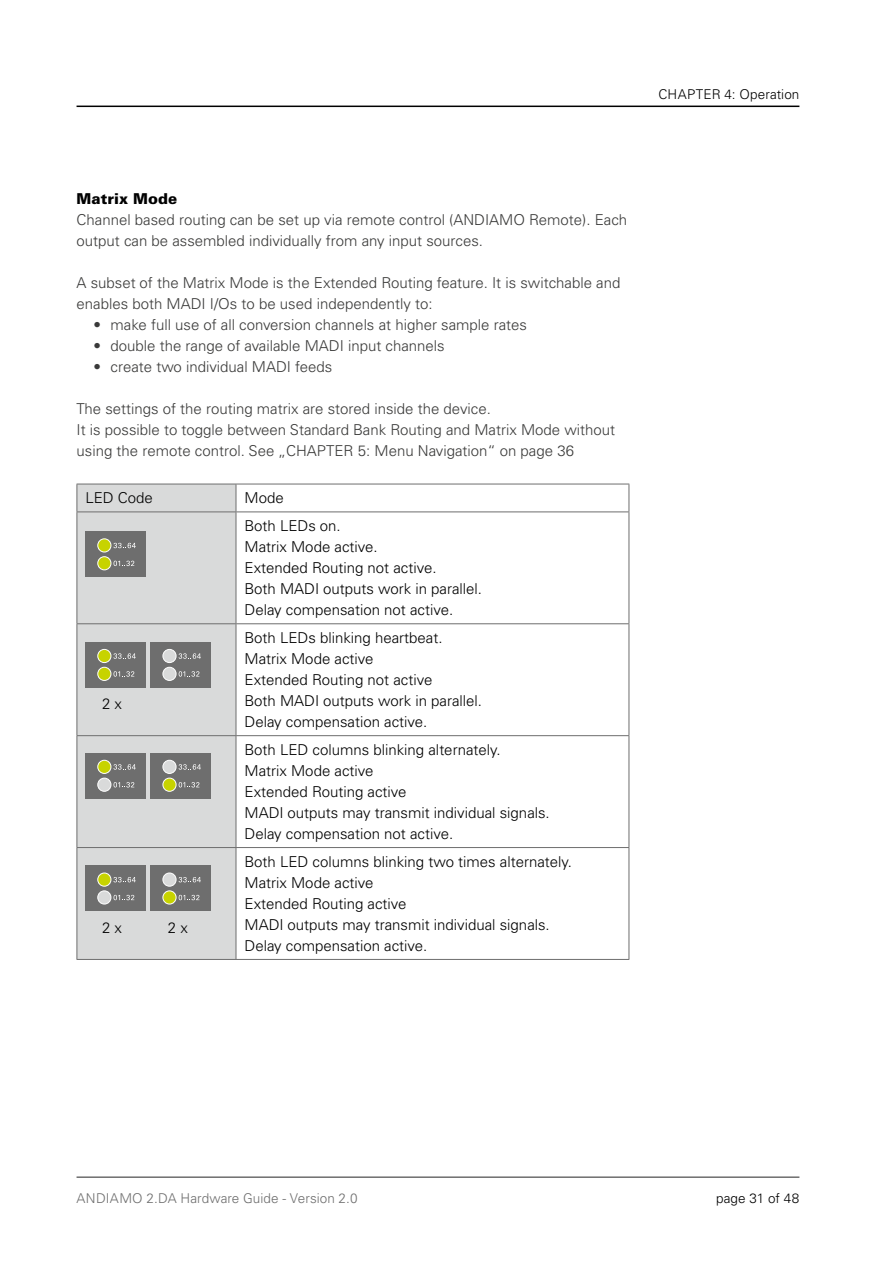
<style>
.page{position:relative;width:893px;height:1263px;background:#fff}
.page>*{position:absolute;margin:0;border:0;box-sizing:border-box;transform-origin:0 0}
.t1{font:300 15px/21px "Univers LT Pro 45";color:#3a3a39}
.t2{font:300 15px/21px "Univers LT Pro 45";color:#000}
.t3{font:900 15px "Univers LT Pro 75";color:#000}
.t4{font:300 13.5px "Univers LT Pro 45";letter-spacing:.005em;color:#6e6e6e}
.t5{font:300 13.5px "Univers LT Pro 45";letter-spacing:.01em;color:#000}
</style>
<div class="page">
<hr style="left:77px;top:1176px;width:722px;height:2px;background:#6e6e6e">
<hr style="left:77px;top:106px;width:722px;height:1px;background:#000">
<div style="left:78px;top:485px;width:158px;height:474px;background:#d9dada"></div>
<svg style="left:77px;top:485px;width:1px;height:26px"></svg>
<hr style="left:77px;top:512px;width:1px;height:111px;background:#6e6e6e">
<hr style="left:77px;top:624px;width:1px;height:111px;background:#6e6e6e">
<hr style="left:77px;top:736px;width:1px;height:111px;background:#6e6e6e">
<hr style="left:77px;top:848px;width:1px;height:111px;background:#6e6e6e">
<svg style="left:236px;top:485px;width:1px;height:26px"></svg>
<hr style="left:236px;top:512px;width:1px;height:111px;background:#6e6e6e">
<hr style="left:236px;top:624px;width:1px;height:111px;background:#6e6e6e">
<hr style="left:236px;top:736px;width:1px;height:111px;background:#6e6e6e">
<hr style="left:236px;top:848px;width:1px;height:111px;background:#6e6e6e">
<svg style="left:629px;top:484px;width:1px;height:27px"></svg>
<hr style="left:629px;top:512px;width:1px;height:111px;background:#6e6e6e">
<hr style="left:629px;top:624px;width:1px;height:111px;background:#6e6e6e">
<hr style="left:629px;top:736px;width:1px;height:111px;background:#6e6e6e">
<hr style="left:629px;top:848px;width:1px;height:111px;background:#6e6e6e">
<hr style="left:77px;top:484px;width:159px;height:1px;background:#6e6e6e">
<hr style="left:77px;top:511px;width:159px;height:1px;background:#6e6e6e">
<hr style="left:77px;top:623px;width:159px;height:1px;background:#6e6e6e">
<hr style="left:77px;top:735px;width:159px;height:1px;background:#6e6e6e">
<hr style="left:77px;top:847px;width:159px;height:1px;background:#6e6e6e">
<hr style="left:77px;top:959px;width:159px;height:1px;background:#6e6e6e">
<hr style="left:236px;top:484px;width:393px;height:1px;background:#6e6e6e">
<hr style="left:236px;top:511px;width:393px;height:1px;background:#6e6e6e">
<hr style="left:236px;top:623px;width:393px;height:1px;background:#6e6e6e">
<hr style="left:236px;top:735px;width:393px;height:1px;background:#6e6e6e">
<hr style="left:236px;top:847px;width:393px;height:1px;background:#6e6e6e">
<hr style="left:236px;top:959px;width:393px;height:1px;background:#6e6e6e">
<div style="left:85px;top:531px;width:61px;height:46px;background:#6e6e6e"></div>
<svg style="left:113px;top:543px;width:23px;height:5px"></svg>
<svg style="left:114px;top:561px;width:20px;height:5px"></svg>
<div style="left:98px;top:539px;width:13px;height:13px;background:#c7d300;border-radius:50%"></div>
<div style="left:97px;top:538px;width:14px;height:14px;border:1px solid #fff;border-radius:50%"></div>
<div style="left:98px;top:557px;width:13px;height:13px;background:#c7d300;border-radius:50%"></div>
<div style="left:97px;top:556px;width:14px;height:14px;border:1px solid #fff;border-radius:50%"></div>
<div style="left:85px;top:642px;width:61px;height:46px;background:#6e6e6e"></div>
<svg style="left:113px;top:653px;width:23px;height:6px"></svg>
<svg style="left:114px;top:671px;width:20px;height:6px"></svg>
<div style="left:98px;top:649px;width:13px;height:14px;background:#c7d300;border-radius:50%"></div>
<div style="left:97px;top:649px;width:14px;height:14px;border:1px solid #fff;border-radius:50%"></div>
<div style="left:98px;top:667px;width:13px;height:13px;background:#c7d300;border-radius:50%"></div>
<div style="left:97px;top:667px;width:14px;height:14px;border:1px solid #fff;border-radius:50%"></div>
<div style="left:151px;top:642px;width:60px;height:46px;background:#6e6e6e"></div>
<svg style="left:179px;top:653px;width:22px;height:6px"></svg>
<svg style="left:179px;top:671px;width:20px;height:6px"></svg>
<div style="left:163px;top:649px;width:13px;height:14px;background:#d9dada;border-radius:50%"></div>
<div style="left:163px;top:649px;width:13px;height:14px;border:1px solid #fff;border-radius:50%"></div>
<div style="left:163px;top:667px;width:13px;height:13px;background:#d9dada;border-radius:50%"></div>
<div style="left:163px;top:667px;width:13px;height:14px;border:1px solid #fff;border-radius:50%"></div>
<div style="left:85px;top:753px;width:61px;height:45px;background:#6e6e6e"></div>
<svg style="left:113px;top:764px;width:23px;height:6px"></svg>
<svg style="left:114px;top:782px;width:20px;height:5px"></svg>
<div style="left:98px;top:760px;width:13px;height:13px;background:#c7d300;border-radius:50%"></div>
<div style="left:97px;top:760px;width:14px;height:14px;border:1px solid #fff;border-radius:50%"></div>
<div style="left:98px;top:778px;width:13px;height:13px;background:#d9dada;border-radius:50%"></div>
<div style="left:97px;top:778px;width:14px;height:14px;border:1px solid #fff;border-radius:50%"></div>
<div style="left:85px;top:866px;width:61px;height:45px;background:#6e6e6e"></div>
<svg style="left:113px;top:877px;width:23px;height:5px"></svg>
<svg style="left:114px;top:895px;width:20px;height:5px"></svg>
<div style="left:98px;top:873px;width:13px;height:13px;background:#c7d300;border-radius:50%"></div>
<div style="left:97px;top:873px;width:14px;height:13px;border:1px solid #fff;border-radius:50%"></div>
<div style="left:98px;top:891px;width:13px;height:13px;background:#d9dada;border-radius:50%"></div>
<div style="left:97px;top:890px;width:14px;height:14px;border:1px solid #fff;border-radius:50%"></div>
<div style="left:151px;top:753px;width:60px;height:45px;background:#6e6e6e"></div>
<svg style="left:179px;top:764px;width:22px;height:6px"></svg>
<svg style="left:179px;top:782px;width:20px;height:5px"></svg>
<div style="left:163px;top:760px;width:13px;height:13px;background:#d9dada;border-radius:50%"></div>
<div style="left:163px;top:760px;width:13px;height:14px;border:1px solid #fff;border-radius:50%"></div>
<div style="left:163px;top:778px;width:13px;height:13px;background:#c7d300;border-radius:50%"></div>
<div style="left:163px;top:778px;width:13px;height:14px;border:1px solid #fff;border-radius:50%"></div>
<div style="left:151px;top:866px;width:60px;height:45px;background:#6e6e6e"></div>
<svg style="left:179px;top:877px;width:22px;height:5px"></svg>
<svg style="left:179px;top:895px;width:20px;height:5px"></svg>
<div style="left:163px;top:873px;width:13px;height:13px;background:#d9dada;border-radius:50%"></div>
<div style="left:163px;top:873px;width:13px;height:13px;border:1px solid #fff;border-radius:50%"></div>
<div style="left:163px;top:891px;width:13px;height:13px;background:#c7d300;border-radius:50%"></div>
<div style="left:163px;top:890px;width:13px;height:14px;border:1px solid #fff;border-radius:50%"></div>
<p class="t5" style="left:658px;top:86px;width:142px">CHAPTER 4: Operation</p>
<p class="t3" style="left:77px;top:189px;width:102px">Matrix Mode</p>
<p class="t1" style="left:77px;top:209px;width:552px">Channel based routing can be set up via remote control (ANDIAMO Remote). Each output can be assembled individually from any input sources.</p>
<p class="t1" style="left:77px;top:272px;width:545px">A subset of the Matrix Mode is the Extended Routing feature. It is switchable and enables both MADI I/Os to be used independently to:</p>
<p class="t1" style="left:94px;top:314px;width:435px">• make full use of all conversion channels at higher sample rates</p>
<p class="t1" style="left:94px;top:335px;width:353px">• double the range of available MADI input channels</p>
<p class="t1" style="left:94px;top:356px;width:240px">• create two individual MADI feeds</p>
<p class="t1" style="left:77px;top:398px;width:540px">The settings of the routing matrix are stored inside the device.<br>It is possible to toggle between Standard Bank Routing and Matrix Mode without using the remote control. See „CHAPTER 5: Menu Navigation“ on page 36</p>
<p class="t2" style="left:85px;top:487px;width:69px">LED Code</p>
<p class="t2" style="left:244px;top:484px;width:98px;line-height:27.9px">Mode<br>Both LEDs on.</p>
<p class="t2" style="left:244px;top:536px;width:239px">Matrix Mode active.<br>Extended Routing not active.<br>Both MADI outputs work in parallel.<br>Delay compensation not active.</p>
<p class="t2" style="left:102px;top:693px;width:22px">2 x</p>
<p class="t2" style="left:102px;top:917px;width:22px">2 x</p>
<p class="t2" style="left:168px;top:917px;width:22px">2 x</p>
<p class="t2" style="left:244px;top:627px;width:239px">Both LEDs blinking heartbeat.<br>Matrix Mode active<br>Extended Routing not active<br>Both MADI outputs work in parallel.<br>Delay compensation active.</p>
<p class="t2" style="left:244px;top:739px;width:307px">Both LED columns blinking alternately.<br>Matrix Mode active<br>Extended Routing active<br>MADI outputs may transmit individual signals.<br>Delay compensation not active.</p>
<p class="t2" style="left:244px;top:851px;width:329px">Both LED columns blinking two times alternately.<br>Matrix Mode active<br>Extended Routing active<br>MADI outputs may transmit individual signals.<br>Delay compensation active.</p>
<p class="t4" style="left:77px;top:1190px;width:282px">ANDIAMO 2.DA Hardware Guide - Version 2.0</p>
<p class="t5" style="left:716px;top:1190px;width:85px">page 31 of 48</p>
</div>
